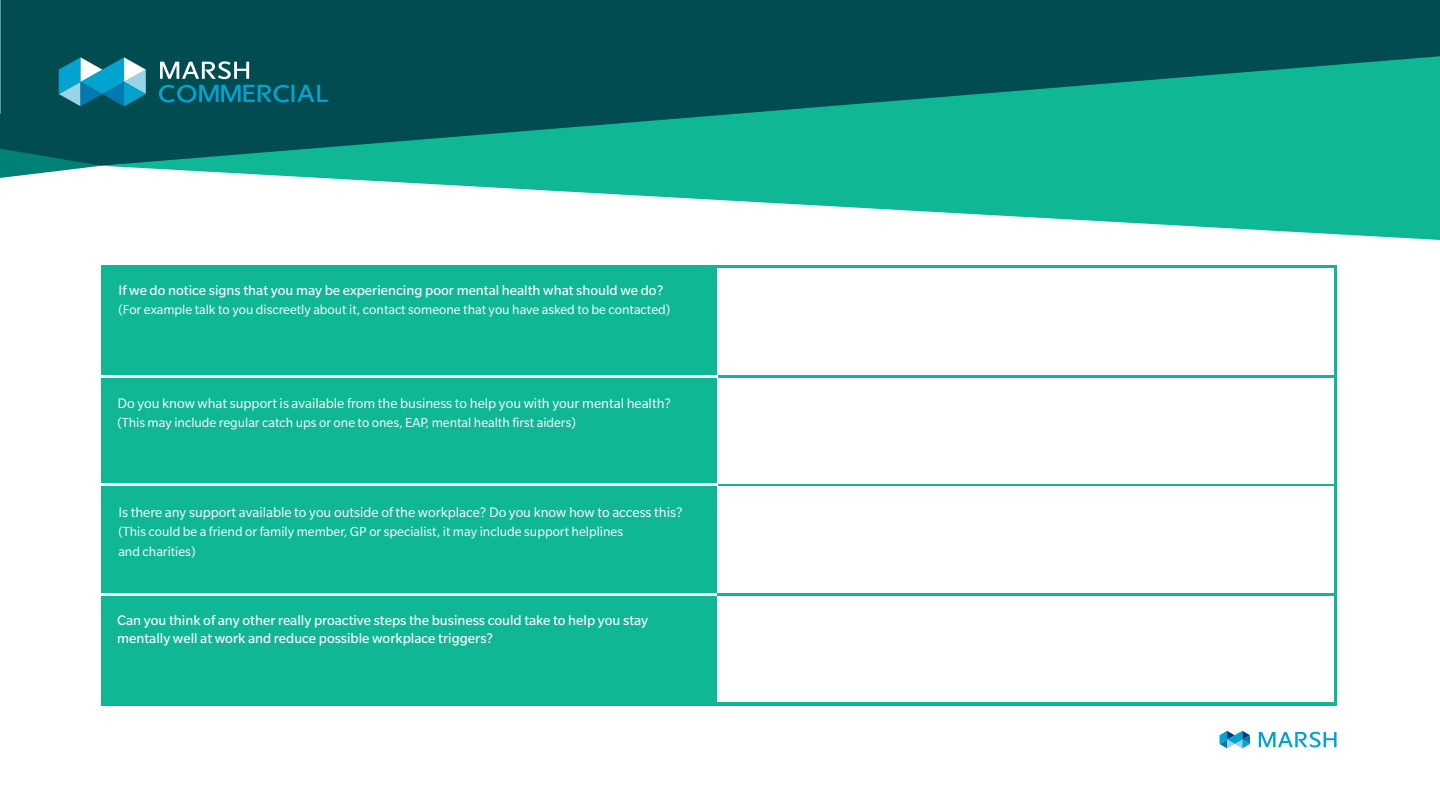
<style>
.page{position:relative;width:1440px;height:810px;background:#fff}
.page>*{position:absolute;margin:0;border:0;box-sizing:border-box;transform-origin:0 0}
.t1{font:15px/18px "Slate Pro";color:#fff}
.t2{font:15px "Slate Pro";color:#fff}
.t3{font:14.25px/20.2px "Slate Pro";color:#fff}
</style>
<div class="page">
<div style="left:0;top:0;width:1440px;height:114px;background:#004c50"></div>
<svg style="left:59px;top:57px;width:42px;height:49px;background:#3399b3"></svg>
<svg style="left:101px;top:56px;width:1339px;height:184px;fill:#0fb795"></svg>
<svg style="left:0;top:114px;width:102px;height:64px;background:#186969"></svg>
<div style="left:102px;top:266px;width:1235px;height:220px;background:#0fb795"></div>
<div style="left:717px;top:268px;width:617px;height:216px;background:#fff"></div>
<hr style="left:715px;top:375px;width:620px;height:3px;background:#0fb795">
<hr style="left:98px;top:375px;width:619px;height:3px;background:#fff">
<div style="left:101px;top:484px;width:1236px;height:222px;background:#0fb795"></div>
<div style="left:717px;top:486px;width:617px;height:216px;background:#fff"></div>
<hr style="left:715px;top:593px;width:619px;height:3px;background:#0fb795">
<hr style="left:98px;top:593px;width:619px;height:3px;background:#fff">
<hr style="left:98px;top:484px;width:619px;height:2px;background:#fff">
<svg style="left:1220px;top:731px;width:30px;height:17px"></svg>
<svg style="left:1259px;top:732px;width:78px;height:16px"></svg>
<p class="t1" style="left:119px;top:281px;width:546px">If we do notice signs that you may be experiencing poor mental health what should we do?</p>
<p class="t3" style="left:119px;top:300px;width:553px">(For example talk to you discreetly about it, contact someone that you have asked to be contacted)</p>
<p class="t2" style="left:117px;top:395px;width:555px">Do you know what support is available from the business to help you with your mental health?</p>
<p class="t3" style="left:117px;top:413px;width:460px">(This may include regular catch ups or one to ones, EAP, mental health first aiders)</p>
<p class="t2" style="left:118px;top:504px;width:566px">Is there any support available to you outside of the workplace? Do you know how to access this?</p>
<p class="t3" style="left:118px;top:521px;width:506px">(This could be a friend or family member, GP or specialist, it may include support helplines and charities)</p>
<p class="t1" style="left:117px;top:611px;width:533px">Can you think of any other really proactive steps the business could take to help you stay mentally well at work and reduce possible workplace triggers?</p>
</div>
